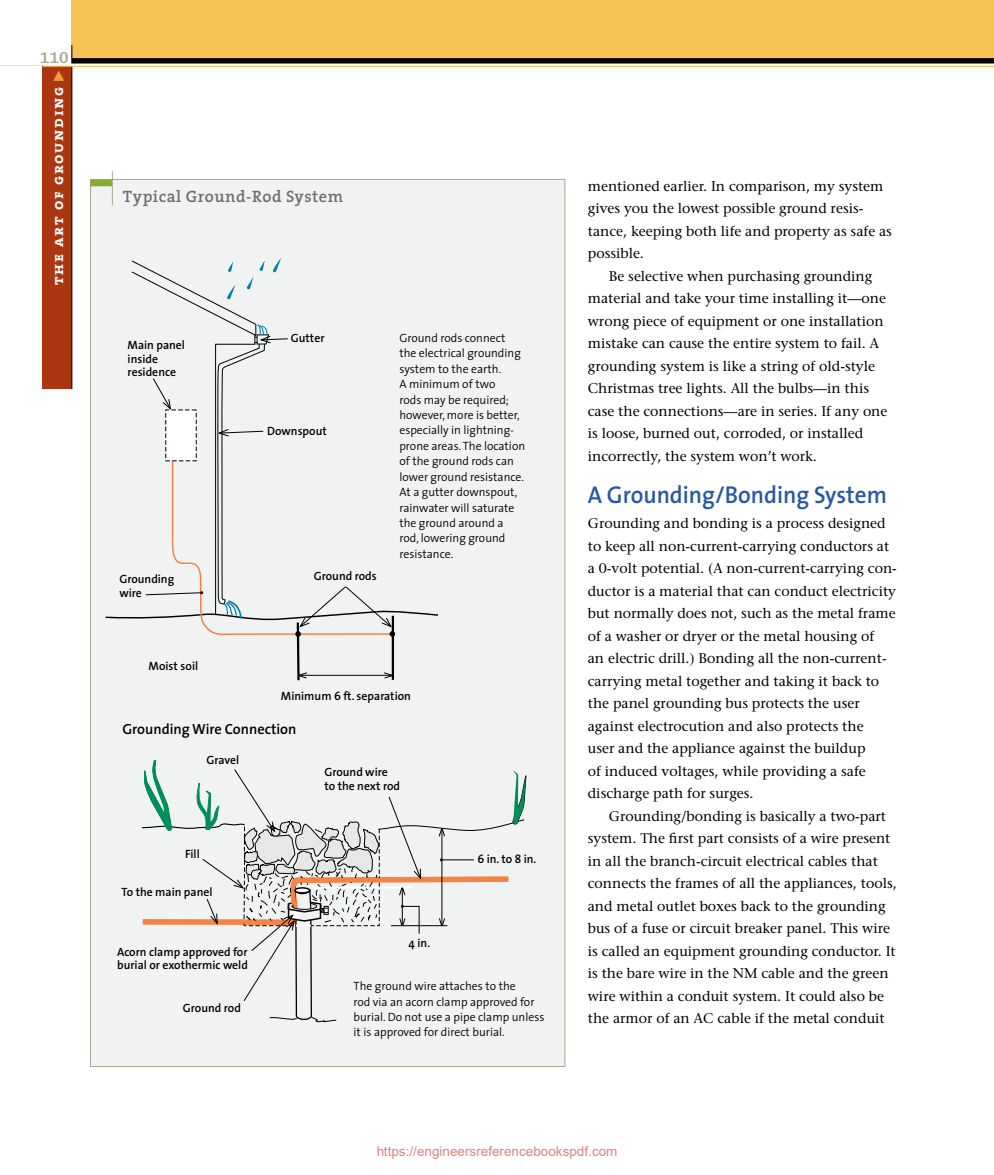
<style>
.page{position:relative;width:994px;height:1175px;background:#fff}
.page>*{position:absolute;margin:0;border:0;box-sizing:border-box;transform-origin:0 0}
.t1{font:600 24.3px "The Sans";color:#2858a5;scale:.95 1}
.t2{font:600 16.5px "The Serif";letter-spacing:.03em;color:#6d6f71}
.t3{font:15.3px "The Serif Bold Caps";letter-spacing:.11em;color:#fff}
.t4{font:700 14.85px "Lucida Typewriter";color:#a9a793;scale:.95 1}
.t5{font:600 14.7px "The Sans";color:#000}
.t6{font:14.1px "Stone Serif";color:#000}
.t7{font:13.5px "Arial";color:rgb(191 0 0/.5)}
.t8{font:300 12px/15.5px "The Sans";color:#000}
.t9{font:600 12px/13.5px "The Sans";color:#000}
</style>
<div class="page">
<div style="left:72px;top:0;width:921px;height:65px;background:#f6c254"></div>
<div style="left:43px;top:66px;width:29px;height:323px;background:#ac3612"></div>
<div style="left:72px;top:58px;width:921px;height:6px;background:#000"></div>
<hr style="left:72px;top:45px;width:1px;height:344px;background:#000">
<hr style="left:43px;top:65px;width:950px;height:2px;background:#f5bb3e">
<hr style="left:0;top:64px;width:993px;height:2px;background:#fff">
<div style="left:90px;top:179px;width:475px;height:887px;background:#f1f3f2;border:1px solid #a9a793"></div>
<div style="left:90px;top:180px;width:22px;height:6px;background:#88ab2d"></div>
<hr style="left:112px;top:171px;width:1px;height:34px;background:#a9a793">
<svg style="left:105px;top:258px;width:421px;height:764px"></svg>
<p class="t4" style="left:40px;top:49px;width:32px">110</p>
<p class="t3" style="left:45px;top:285px;width:200px;rotate:-90deg">the art of grounding</p>
<p class="t2" style="left:123px;top:182px;width:221px">Typical Ground-Rod System</p>
<p class="t9" style="left:128px;top:338px;width:59px">Main panel inside residence</p>
<p class="t9" style="left:119px;top:572px;width:56px">Grounding wire</p>
<p class="t9" style="left:149px;top:659px;width:51px">Moist soil</p>
<p class="t9" style="left:291px;top:330px;width:35px">Gutter</p>
<p class="t9" style="left:267px;top:424px;width:61px">Downspout</p>
<p class="t9" style="left:313px;top:569px;width:64px">Ground rods</p>
<p class="t8" style="left:399px;top:330px;width:127px">Ground rods connect the electrical grounding system to the earth.<br>A minimum of two<br>rods may be required; however, more is better, especially in lightning&shy;prone areas. The location of the ground rods can lower ground resistance.<br>At a gutter downspout, rainwater will saturate the ground around a rod, lowering ground resistance.</p>
<p class="t9" style="left:281px;top:689px;width:131px">Minimum 6 ft. separation</p>
<p class="t5" style="left:122px;top:716px;width:175px">Grounding Wire Connection</p>
<p class="t9" style="left:206px;top:753px;width:34px">Gravel</p>
<p class="t9" style="left:185px;top:846px;width:16px">Fill</p>
<p class="t9" style="left:122px;top:884px;width:92px">To the main panel</p>
<p class="t9" style="left:117px;top:944px;width:132px">Acorn clamp approved for burial or exothermic weld</p>
<p class="t9" style="left:183px;top:1000px;width:59px">Ground rod</p>
<p class="t9" style="left:324px;top:765px;width:77px">Ground wire to the next rod</p>
<p class="t9" style="left:408px;top:936px;width:23px">4 in.</p>
<p class="t9" style="left:477px;top:852px;width:60px">6 in. to 8 in.</p>
<p class="t8" style="left:353px;top:978px;width:192px">The ground wire attaches to the<br>rod via an acorn clamp approved for burial. Do not use a pipe clamp unless it is approved for direct burial.</p>
<p class="t6" style="left:587px;top:177px;width:297px">mentioned earlier. In comparison, my system</p>
<p class="t6" style="left:587px;top:200px;width:277px">gives you the lowest possible ground resis-</p>
<p class="t6" style="left:587px;top:222px;width:305px">tance, keeping both life and property as safe as</p>
<p class="t6" style="left:587px;top:245px;width:58px">possible.</p>
<p class="t6" style="left:608px;top:267px;width:265px">Be selective when purchasing grounding</p>
<p class="t6" style="left:587px;top:290px;width:299px">material and take your time installing it—one</p>
<p class="t6" style="left:587px;top:312px;width:297px">wrong piece of equipment or one installation</p>
<p class="t6" style="left:587px;top:335px;width:293px">mistake can cause the entire system to fail. A</p>
<p class="t6" style="left:587px;top:357px;width:288px">grounding system is like a string of old-style</p>
<p class="t6" style="left:587px;top:380px;width:283px">Christmas tree lights. All the bulbs—in this</p>
<p class="t6" style="left:587px;top:402px;width:301px">case the connections—are in series. If any one</p>
<p class="t6" style="left:587px;top:425px;width:277px">is loose, burned out, corroded, or installed</p>
<p class="t6" style="left:587px;top:447px;width:230px">incorrectly, the system won’t work.</p>
<p class="t1" style="left:587px;top:474px;width:316px">A Grounding/Bonding System</p>
<p class="t6" style="left:587px;top:515px;width:299px">Grounding and bonding is a process designed</p>
<p class="t6" style="left:587px;top:537px;width:303px">to keep all non-current-carrying conductors at</p>
<p class="t6" style="left:587px;top:560px;width:310px">a 0-volt potential. (A non-current-carrying con-</p>
<p class="t6" style="left:587px;top:582px;width:309px">ductor is a material that can conduct electricity</p>
<p class="t6" style="left:587px;top:605px;width:309px">but normally does not, such as the metal frame</p>
<p class="t6" style="left:587px;top:627px;width:288px">of a washer or dryer or the metal housing of</p>
<p class="t6" style="left:587px;top:650px;width:300px">an electric drill.) Bonding all the non-current-</p>
<p class="t6" style="left:587px;top:672px;width:293px">carrying metal together and taking it back to</p>
<p class="t6" style="left:587px;top:695px;width:273px">the panel grounding bus protects the user</p>
<p class="t6" style="left:587px;top:717px;width:277px">against electrocution and also protects the</p>
<p class="t6" style="left:587px;top:740px;width:279px">user and the appliance against the buildup</p>
<p class="t6" style="left:587px;top:762px;width:279px">of induced voltages, while providing a safe</p>
<p class="t6" style="left:587px;top:785px;width:167px">discharge path for surges.</p>
<p class="t6" style="left:608px;top:807px;width:278px">Grounding/bonding is basically a two-part</p>
<p class="t6" style="left:587px;top:830px;width:304px">system. The first part consists of a wire present</p>
<p class="t6" style="left:587px;top:852px;width:291px">in all the branch-circuit electrical cables that</p>
<p class="t6" style="left:587px;top:875px;width:310px">connects the frames of all the appliances, tools,</p>
<p class="t6" style="left:587px;top:897px;width:299px">and metal outlet boxes back to the grounding</p>
<p class="t6" style="left:587px;top:920px;width:303px">bus of a fuse or circuit breaker panel. This wire</p>
<p class="t6" style="left:587px;top:942px;width:309px">is called an equipment grounding conductor. It</p>
<p class="t6" style="left:587px;top:965px;width:302px">is the bare wire in the NM cable and the green</p>
<p class="t6" style="left:587px;top:987px;width:297px">wire within a conduit system. It could also be</p>
<p class="t6" style="left:587px;top:1010px;width:298px">the armor of an AC cable if the metal conduit</p>
<p class="t7" style="left:376px;top:1141px;width:242px">https://engineersreferencebookspdf.com</p>
</div>
